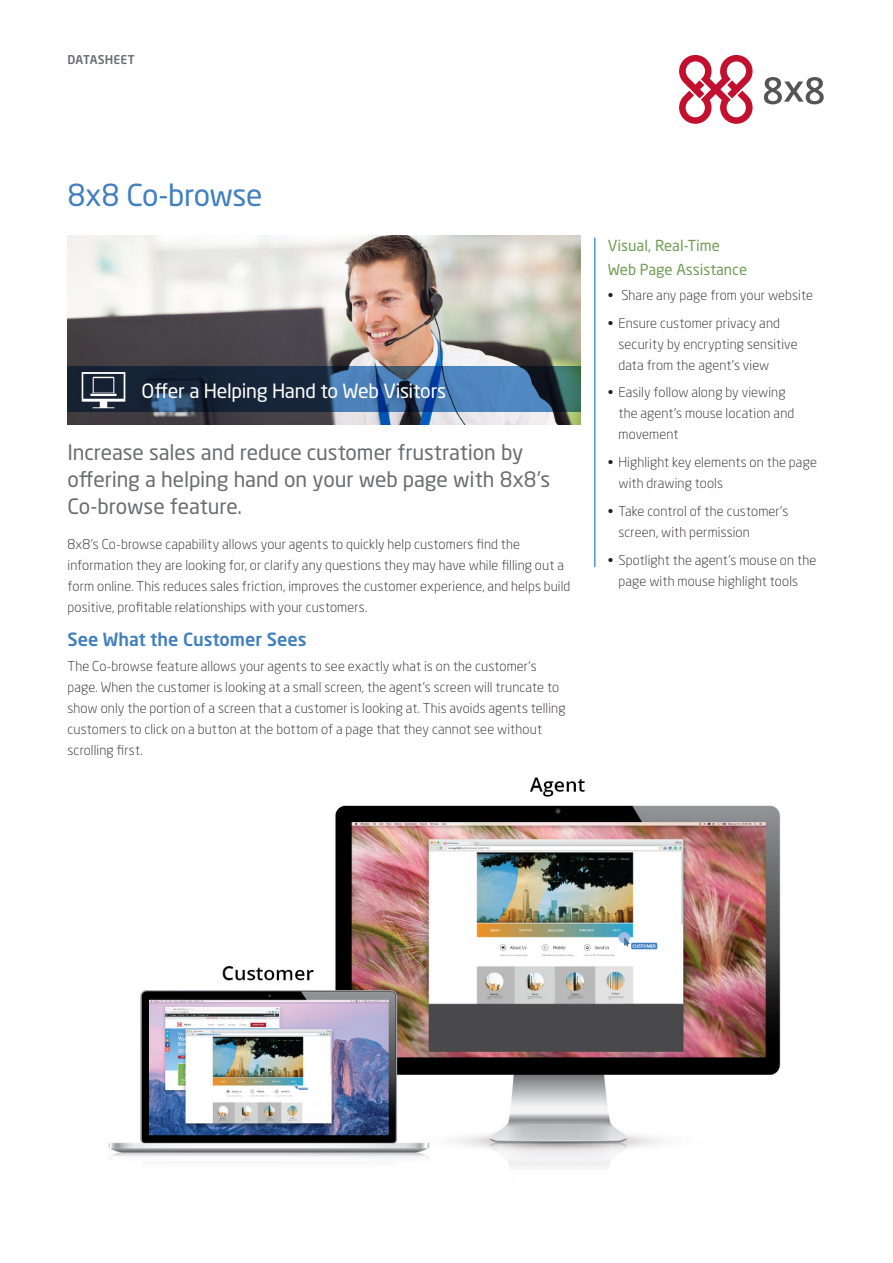
<style>
.page{position:relative;width:893px;height:1263px;background:#fff}
.page>*{position:absolute;margin:0;border:0;box-sizing:border-box;transform-origin:0 0}
.Headline_20_Red_Regu{font:30px "Neo Sans Std";letter-spacing:-.015em;color:#417fbf}
.Intro_Text_14_Gray_R{font:21px/27px "Neo Sans Std";letter-spacing:-.005em;color:#6c6d70}
.Subhead_13_White_Reg{font:19.5px "Neo Sans Std";letter-spacing:-.015em;color:#fff}
.H1_Blue{font:500 18px "Neo Sans Std";color:#417fbf}
.Sidehead_Green{font:15px/24px "Neo Sans Std";color:#729c54}
.Body{font:300 13.5px/21px "Neo Sans Std";letter-spacing:.01em;color:#231f20}
.Document_Type_8_Gray{font:500 12px "Neo Sans Std";letter-spacing:.01em;color:#6c6d70}
</style>
<div class="page">
<img style="left:108px;top:777px;width:673px;height:390px">
<img style="left:68px;top:235px;width:512px;height:189px">
<svg style="left:68px;top:366px;width:512px;height:46px;background:#2c4c6d"></svg>
<svg style="left:82px;top:372px;width:43px;height:36px"></svg>
<hr style="left:90px;top:394px;width:27px;height:2px;background:#fff">
<hr style="left:594px;top:238px;width:2px;height:329px;background:#5592ce">
<svg style="left:679px;top:55px;width:74px;height:69px"></svg>
<svg style="left:764px;top:77px;width:60px;height:27px"></svg>
<p class="Document_Type_8_Gray" style="left:68px;top:52px;width:69px">DATASHEET</p>
<p class="Headline_20_Red_Regu" style="left:68px;top:176px;width:196px">8x8 Co-browse</p>
<p class="Subhead_13_White_Reg" style="left:142px;top:378px;width:306px">Offer a Helping Hand to Web Visitors</p>
<p class="Intro_Text_14_Gray_R" style="left:68px;top:438px;width:484px">Increase sales and reduce customer frustration by offering a helping hand on your web page with 8x8’s<br>Co-browse feature.</p>
<p class="Body" style="left:68px;top:533px;width:504px">8x8’s Co-browse capability allows your agents to quickly help customers find the information they are looking for, or clarify any questions they may have while filling out a form online. This reduces sales friction, improves the customer experience, and helps build positive, profitable relationships with your customers.</p>
<p class="H1_Blue" style="left:68px;top:628px;width:240px">See What the Customer Sees</p>
<p class="Body" style="left:68px;top:655px;width:500px">The Co-browse feature allows your agents to see exactly what is on the customer’s page. When the customer is looking at a small screen, the agent’s screen will truncate to show only the portion of a screen that a customer is looking at. This avoids agents telling customers to click on a button at the bottom of a page that they cannot see without scrolling first.</p>
<p class="Sidehead_Green" style="left:608px;top:234px;width:141px">Visual, Real-Time<br>Web Page Assistance</p>
<p class="Body" style="left:608px;top:284px;width:206px">• Share any page from your website</p>
<p class="Body" style="left:618px;top:312px;width:181px;text-indent:-10px">• Ensure customer privacy and security by encrypting sensitive data from the agent’s view</p>
<p class="Body" style="left:618px;top:382px;width:177px;text-indent:-10px">• Easily follow along by viewing the agent’s mouse location and movement</p>
<p class="Body" style="left:618px;top:452px;width:200px;text-indent:-10px">• Highlight key elements on the page with drawing tools</p>
<p class="Body" style="left:618px;top:500px;width:171px;text-indent:-10px">• Take control of the customer’s screen, with permission</p>
<p class="Body" style="left:608px;top:549px;width:210px;text-align:center">• Spotlight the agent’s mouse on the page with mouse highlight tools</p>
</div>
